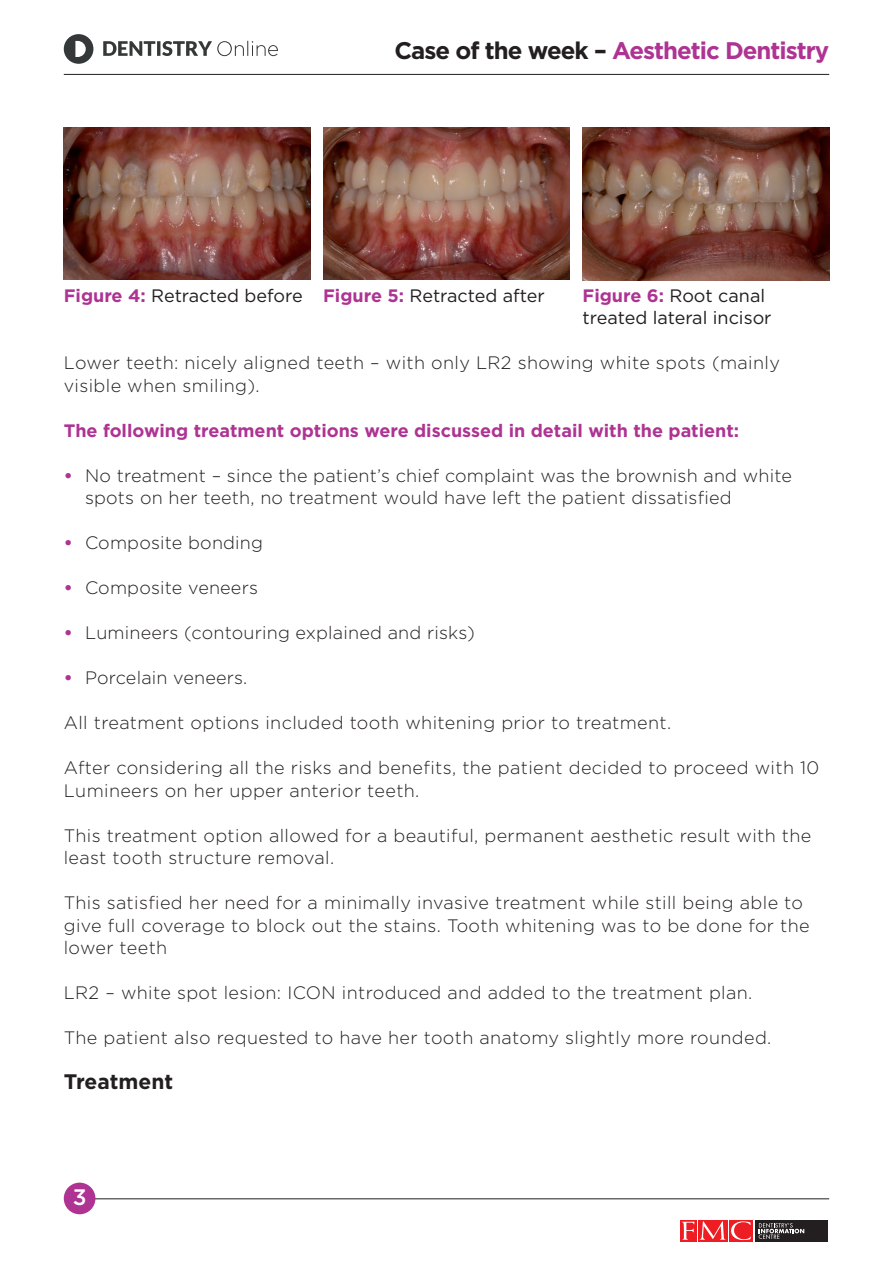
<style>
.page{position:relative;width:893px;height:1263px;background:#fff}
.page>*{position:absolute;margin:0;border:0;box-sizing:border-box;transform-origin:0 0}
.t1{font:700 24px "Gotham";letter-spacing:-.04em;color:#ae3393}
.t2{font:500 22.35px "Gotham";color:#fff}
.t3{font:700 21px "Gotham";color:#231f20}
.t4{font:300 18px/22.5px "Gotham";letter-spacing:.02em;color:#231f20}
.t5{font:18px/22.5px "Gotham";color:#231f20}
.t6{font:700 18px "Gotham";color:#ae3393}
.s1{color:#231f20}
.s2{font-weight:700;color:#ae3393}
</style>
<div class="page">
<svg style="left:64px;top:34px;width:214px;height:30px"></svg>
<svg style="left:680px;top:1220px;width:148px;height:22px"></svg>
<svg style="left:680px;top:1220px;width:17px;height:21px"></svg>
<svg style="left:682px;top:1222px;width:12px;height:18px"></svg>
<div style="left:729px;top:1220px;width:23px;height:21px;background:#ee1d23"></div>
<svg style="left:731px;top:1221px;width:20px;height:19px"></svg>
<div style="left:698px;top:1220px;width:30px;height:21px;background:#ee1d23"></div>
<svg style="left:700px;top:1221px;width:25px;height:19px"></svg>
<div style="left:755px;top:1220px;width:73px;height:21px;background:#231f20"></div>
<svg style="left:759px;top:1223px;width:45px;height:16px"></svg>
<hr style="left:90px;top:1198px;width:739px;height:1px;background:#231f20">
<hr style="left:64px;top:74px;width:765px;height:1px;background:#231f20">
<div style="left:64px;top:1182px;width:31px;height:32px;background:#ae3393;border-radius:50%"></div>
<img style="left:323px;top:128px;width:247px;height:151px">
<img style="left:64px;top:128px;width:246px;height:151px">
<img style="left:583px;top:128px;width:246px;height:153px">
<h1 class="t1" style="left:394px;top:34px;width:436px"><span class="s1">Case of the week –</span> Aesthetic Dentistry</h1>
<p class="t5" style="left:64px;top:284px;width:483px"><span class="s2">Figure 4:</span> Retracted before <span class="s2">Figure 5:</span> Retracted after</p>
<p class="t5" style="left:583px;top:284px;width:190px"><span class="s2">Figure 6:</span> Root canal treated lateral incisor</p>
<p class="t4" style="left:64px;top:351px;width:718px">Lower teeth: nicely aligned teeth – with only LR2 showing white spots (mainly visible when smiling).</p>
<p class="t6" style="left:64px;top:418px;width:677px">The following treatment options were discussed in detail with the patient:</p>
<p class="t4" style="left:85px;top:463px;width:708px;text-indent:-21px"><span class="s2">•</span> No treatment – since the patient’s chief complaint was the brownish and white spots on her teeth, no treatment would have left the patient dissatisfied</p>
<p class="t4" style="left:64px;top:531px;width:201px"><span class="s2">•</span> Composite bonding</p>
<p class="t4" style="left:64px;top:576px;width:196px"><span class="s2">•</span> Composite veneers</p>
<p class="t4" style="left:64px;top:621px;width:413px"><span class="s2">•</span> Lumineers (contouring explained and risks)</p>
<p class="t4" style="left:64px;top:666px;width:185px"><span class="s2">•</span> Porcelain veneers.</p>
<p class="t4" style="left:64px;top:711px;width:609px">All treatment options included tooth whitening prior to treatment.</p>
<p class="t4" style="left:64px;top:756px;width:757px">After considering all the risks and benefits, the patient decided to proceed with 10<br>Lumineers on her upper anterior teeth.</p>
<p class="t4" style="left:64px;top:823px;width:749px">This treatment option allowed for a beautiful, permanent aesthetic result with the least tooth structure removal.</p>
<p class="t4" style="left:64px;top:891px;width:747px">This satisfied her need for a minimally invasive treatment while still being able to give full coverage to block out the stains. Tooth whitening was to be done for the lower teeth</p>
<p class="t4" style="left:64px;top:981px;width:690px">LR2 – white spot lesion: ICON introduced and added to the treatment plan.</p>
<p class="t4" style="left:64px;top:1026px;width:709px">The patient also requested to have her tooth anatomy slightly more rounded.</p>
<p class="t3" style="left:64px;top:1068px;width:111px">Treatment</p>
<p class="t2" style="left:73px;top:1183px;width:15px">3</p>
</div>
